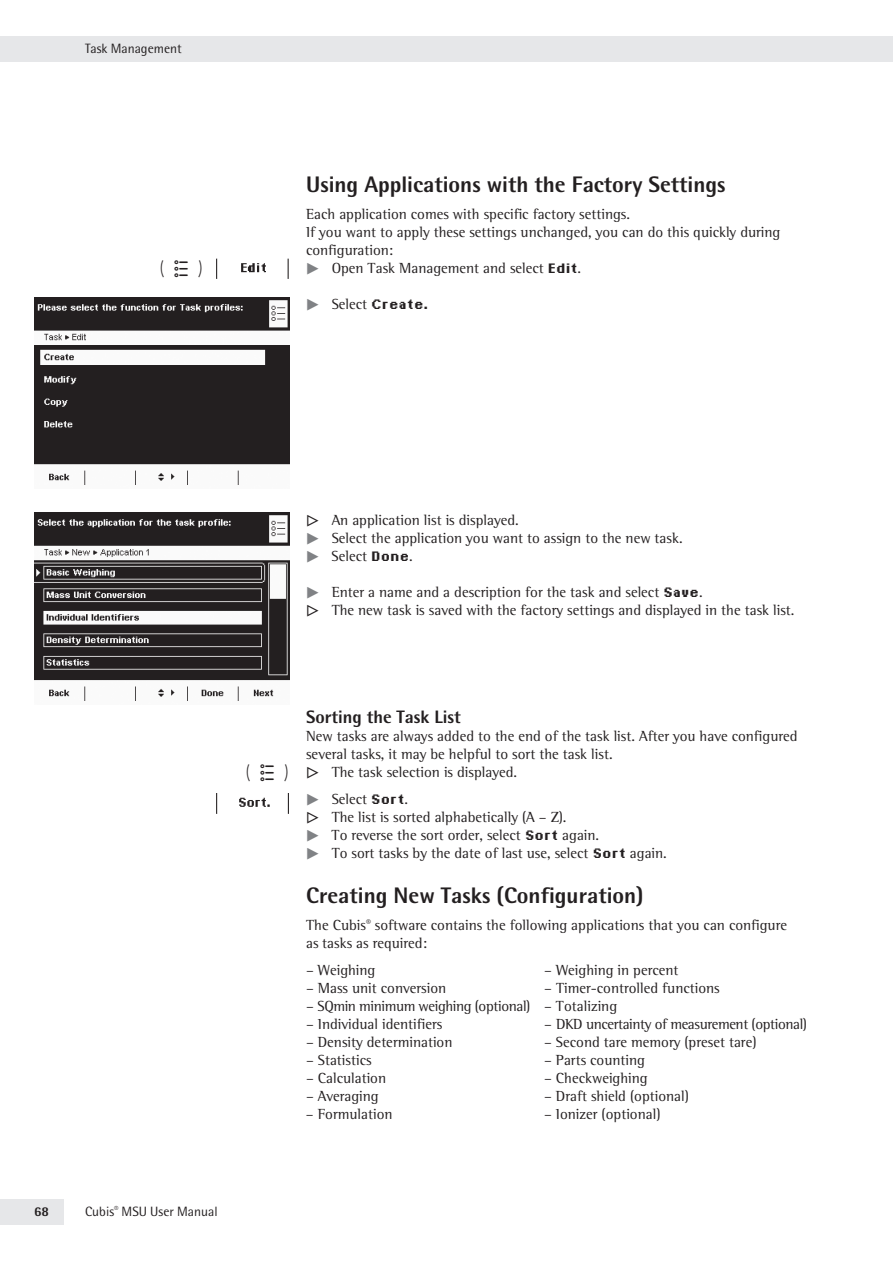
<style>
.page{position:relative;width:893px;height:1263px;background:#fff}
.page>*{position:absolute;margin:0;border:0;box-sizing:border-box;transform-origin:0 0}
.t1{font:800 22.5px "Sartorius Rotis Sans";color:#231f20}
.t2{font:21px "Pik 6";color:#231f20}
.t3{font:800 18px "Sartorius Rotis Sans";color:#231f20}
.t4{font:15px/18px "Sartorius Rotis Mail";color:#231f20}
.t5{font:15px "Sartorius Rotis Mail";letter-spacing:-.025em;color:#231f20}
.t6{font:13.5px "Sartorius Rotis Sans";color:#231f20}
.t7{font:700 13.5px "CUBIS1";color:#231f20}
.t8{font:800 13.5px "Sartorius Rotis Sans";color:#231f20}
.s1{font-family:"Pik 6";color:#808285}
.s2{font-family:"CUBIS1";font-weight:700;font-size:13.5px}
.s3{font-family:"Pik 6";font-weight:400;font-size:15px;color:#808285}
.s4{font-family:"Sartorius Rotis Mail";font-weight:400;font-size:15px}
.s5{font-family:"Pik 6"}
</style>
<div class="page">
<div style="left:0;top:1199px;width:64px;height:26px;background:#e6e7e9"></div>
<div style="left:0;top:36px;width:893px;height:26px;background:#e6e7e9"></div>
<img style="left:216px;top:259px;width:73px;height:20px">
<img style="left:216px;top:793px;width:73px;height:21px">
<img style="left:34px;top:513px;width:255px;height:188px">
<img style="left:34px;top:297px;width:255px;height:188px">
<p class="t6" style="left:85px;top:43px;width:98px">Task Management</p>
<h1 class="t1" style="left:306px;top:176px;width:421px">Using Applications with the Factory Settings</h1>
<p class="t4" style="left:306px;top:206px;width:476px">Each application comes with specific factory settings.<br>If you want to apply these settings unchanged, you can do this quickly during configuration:</p>
<h2 class="t2" style="left:160px;top:257px;width:45px">D</h2>
<p class="t4" style="left:306px;top:260px;width:277px"><span class="s1">t</span> Open Task Management and select <span class="s2">Edit</span>.</p>
<p class="t7" style="left:306px;top:299px;width:124px"><span class="s3">t</span> <span class="s4">Select</span> Create.</p>
<p class="t4" style="left:306px;top:512px;width:378px"><span class="s5">y</span> An application list is displayed.<br><span class="s1">t</span> Select the application you want to assign to the new task. <span class="s1">t</span> Select <span class="s2">Done</span>.</p>
<p class="t4" style="left:306px;top:584px;width:490px"><span class="s1">t</span> Enter a name and a description for the task and select <span class="s2">Save</span>.<br><span class="s5">y</span> The new task is saved with the factory settings and displayed in the task list.</p>
<h2 class="t2" style="left:246px;top:761px;width:45px">D</h2>
<p class="t3" style="left:306px;top:710px;width:156px">Sorting the Task List</p>
<p class="t4" style="left:306px;top:728px;width:493px">New tasks are always added to the end of the task list. After you have configured</p>
<p class="t4" style="left:306px;top:746px;width:308px">several tasks, it may be helpful to sort the task list. <span class="s5">y</span> The task selection is displayed.</p>
<p class="t4" style="left:306px;top:791px;width:362px"><span class="s1">t</span> Select <span class="s2">Sort</span>.<br><span class="s5">y</span> The list is sorted alphabetically (A – Z).<br><span class="s1">t</span> To reverse the sort order, select <span class="s2">Sort</span> again.<br><span class="s1">t</span> To sort tasks by the date of last use, select <span class="s2">Sort</span> again.</p>
<h1 class="t1" style="left:306px;top:887px;width:339px">Creating New Tasks (Configuration)</h1>
<p class="t4" style="left:306px;top:917px;width:482px">The Cubis<sup>®</sup> software contains the following applications that you can configure as tasks as required:</p>
<p class="t4" style="left:306px;top:962px;width:71px">– Weighing</p>
<p class="t4" style="left:544px;top:962px;width:136px">– Weighing in percent</p>
<p class="t4" style="left:306px;top:980px;width:142px">– Mass unit conversion</p>
<p class="t4" style="left:544px;top:980px;width:177px">– Timer-controlled functions</p>
<p class="t5" style="left:306px;top:1001px;width:313px">– SQmin minimum weighing (optional) – Totalizing</p>
<p class="t4" style="left:306px;top:1016px;width:138px">– Individual identifiers</p>
<p class="t5" style="left:544px;top:1019px;width:264px">– DKD uncertainty of measurement (optional)</p>
<p class="t4" style="left:306px;top:1034px;width:148px">– Density determination</p>
<p class="t4" style="left:544px;top:1034px;width:214px">– Second tare memory (preset tare)</p>
<p class="t4" style="left:306px;top:1052px;width:67px">– Statistics</p>
<p class="t4" style="left:544px;top:1052px;width:102px">– Parts counting</p>
<p class="t4" style="left:306px;top:1070px;width:82px">– Calculation</p>
<p class="t4" style="left:544px;top:1070px;width:105px">– Checkweighing</p>
<p class="t4" style="left:306px;top:1088px;width:74px">– Averaging</p>
<p class="t4" style="left:544px;top:1088px;width:146px">– Draft shield (optional)</p>
<p class="t4" style="left:306px;top:1106px;width:88px">– Formulation</p>
<p class="t4" style="left:544px;top:1106px;width:118px">– Ionizer (optional)</p>
<p class="t8" style="left:34px;top:1207px;width:17px">68</p>
<p class="t6" style="left:85px;top:1207px;width:134px">Cubis<sup>®</sup> MSU User Manual</p>
</div>
